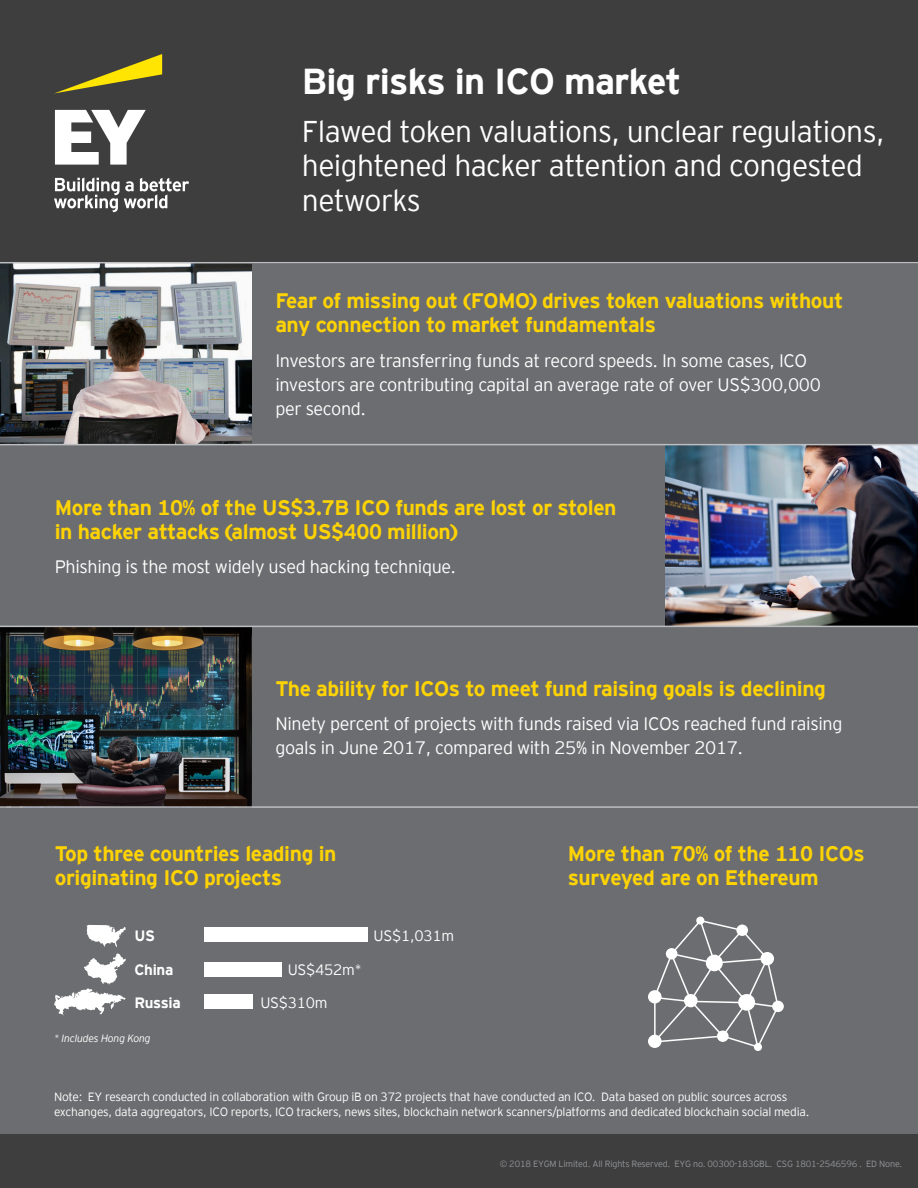
<style>
.page{position:relative;width:918px;height:1188px;background:#fff}
.page>*{position:absolute;margin:0;border:0;box-sizing:border-box;transform-origin:0 0}
.Masthead_subtitle__C{font:700 36px "EY Interstate";letter-spacing:-.02em;color:#fff}
.Masthead_subtitle__C-2{font:300 30px/34.5px "EY Interstate";letter-spacing:-.02em;color:#fff}
.Leader{font:700 21px/24px "EY Interstate";letter-spacing:-.02em;color:#fed304}
.Leader-2{font:300 18px/24px "EY Interstate";letter-spacing:-.02em;color:#fff}
.t1{font:700 16.5px "EY Interstate";letter-spacing:-.02em;color:#fff}
.Leader-3{font:300 15px "EY Interstate";letter-spacing:-.02em;color:#fff}
.Leader-4{font:700 15px "EY Interstate";letter-spacing:-.02em;color:#fff}
.Leader-5{font:300 12px/15px "EY Interstate";letter-spacing:-.02em;color:#fff}
.Leader-6{font:italic 300 10.5px "EY Interstate";letter-spacing:-.02em;color:#fff}
.t2{font:300 9px "EY Interstate";letter-spacing:-.02em;color:#939598}
</style>
<div class="page">
<div style="left:0;top:263px;width:918px;height:877px;background:#6c6d70"></div>
<div style="left:0;top:0;width:918px;height:263px;background:#3e3e3f"></div>
<div style="left:0;top:1134px;width:918px;height:54px;background:#3e3e3f"></div>
<svg style="left:86px;top:925px;width:40px;height:22px"></svg>
<svg style="left:54px;top:953px;width:72px;height:62px"></svg>
<div style="left:204px;top:927px;width:163px;height:15px;background:#fff"></div>
<div style="left:204px;top:962px;width:78px;height:14px;background:#fff"></div>
<div style="left:204px;top:994px;width:49px;height:15px;background:#fff"></div>
<div style="left:648px;top:1035px;width:14px;height:13px;background:#fff;border-radius:50%"></div>
<div style="left:648px;top:990px;width:14px;height:13px;background:#fff;border-radius:50%"></div>
<div style="left:772px;top:1001px;width:12px;height:11px;background:#fff;border-radius:50%"></div>
<div style="left:754px;top:1043px;width:8px;height:8px;background:#fff;border-radius:50%"></div>
<div style="left:696px;top:917px;width:8px;height:8px;background:#fff;border-radius:50%"></div>
<svg style="left:653px;top:919px;width:127px;height:130px"></svg>
<img style="left:666px;top:445px;width:252px;height:181px">
<img style="left:0;top:263px;width:252px;height:180px">
<img style="left:0;top:627px;width:251px;height:179px">
<hr style="left:0;top:444px;width:918px;height:1px;background:#bcbdc0">
<hr style="left:0;top:262px;width:918px;height:1px;background:#bcbdc0">
<hr style="left:0;top:626px;width:918px;height:1px;background:#bcbdc0">
<hr style="left:0;top:806px;width:918px;height:2px;background:#bcbdc0">
<svg style="left:55px;top:54px;width:107px;height:39px"></svg>
<svg style="left:54px;top:110px;width:135px;height:102px"></svg>
<p class="Masthead_subtitle__C" style="left:302px;top:55px;width:381px">Big risks in ICO market</p>
<p class="Masthead_subtitle__C-2" style="left:302px;top:112px;width:585px">Flawed token valuations, unclear regulations, heightened hacker attention and congested networks</p>
<p class="t1" style="left:606px;top:130px;width:137px">Masthead subtitle</p>
<p class="Leader" style="left:275px;top:287px;width:569px">Fear of missing out (FOMO) drives token valuations without any connection to market fundamentals</p>
<p class="Leader-2" style="left:275px;top:347px;width:547px">Investors are transferring funds at record speeds. In some cases, ICO investors are contributing capital an average rate of over US$300,000 per second.</p>
<p class="Leader" style="left:55px;top:494px;width:563px">More than 10% of the US$3.7B ICO funds are lost or stolen in hacker attacks (almost US$400 million)</p>
<p class="Leader-2" style="left:55px;top:554px;width:403px">Phishing is the most widely used hacking technique.</p>
<p class="Leader" style="left:275px;top:675px;width:552px">The ability for ICOs to meet fund raising goals is declining</p>
<p class="Leader-2" style="left:275px;top:711px;width:569px">Ninety percent of projects with funds raised via ICOs reached fund raising goals in June 2017, compared with 25% in November 2017.</p>
<p class="Leader" style="left:55px;top:840px;width:283px">Top three countries leading in originating ICO projects</p>
<p class="Leader-4" style="left:134px;top:925px;width:22px">US</p>
<p class="Leader-3" style="left:374px;top:925px;width:82px">US$1,031m</p>
<p class="Leader-4" style="left:134px;top:959px;width:40px">China</p>
<p class="Leader-3" style="left:288px;top:959px;width:76px">US$452m*</p>
<p class="Leader-4" style="left:134px;top:992px;width:48px">Russia</p>
<p class="Leader-3" style="left:260px;top:992px;width:69px">US$310m</p>
<p class="Leader-6" style="left:54px;top:1031px;width:98px">* Includes Hong Kong</p>
<p class="Leader" style="left:568px;top:840px;width:299px">More than 70% of the 110 ICOs surveyed are on Ethereum</p>
<p class="Leader-5" style="left:54px;top:1089px;width:757px">Note: EY research conducted in collaboration with Group iB on 372 projects that have conducted an ICO. Data based on public sources across exchanges, data aggregators, ICO reports, ICO trackers, news sites, blockchain network scanners/platforms and dedicated blockchain social media.</p>
<p class="t2" style="left:500px;top:1157px;width:404px">© 2018 EYGM Limited. All Rights Reserved. EYG no. 00300-183GBL. CSG 1801-2546596 . ED None.</p>
</div>
